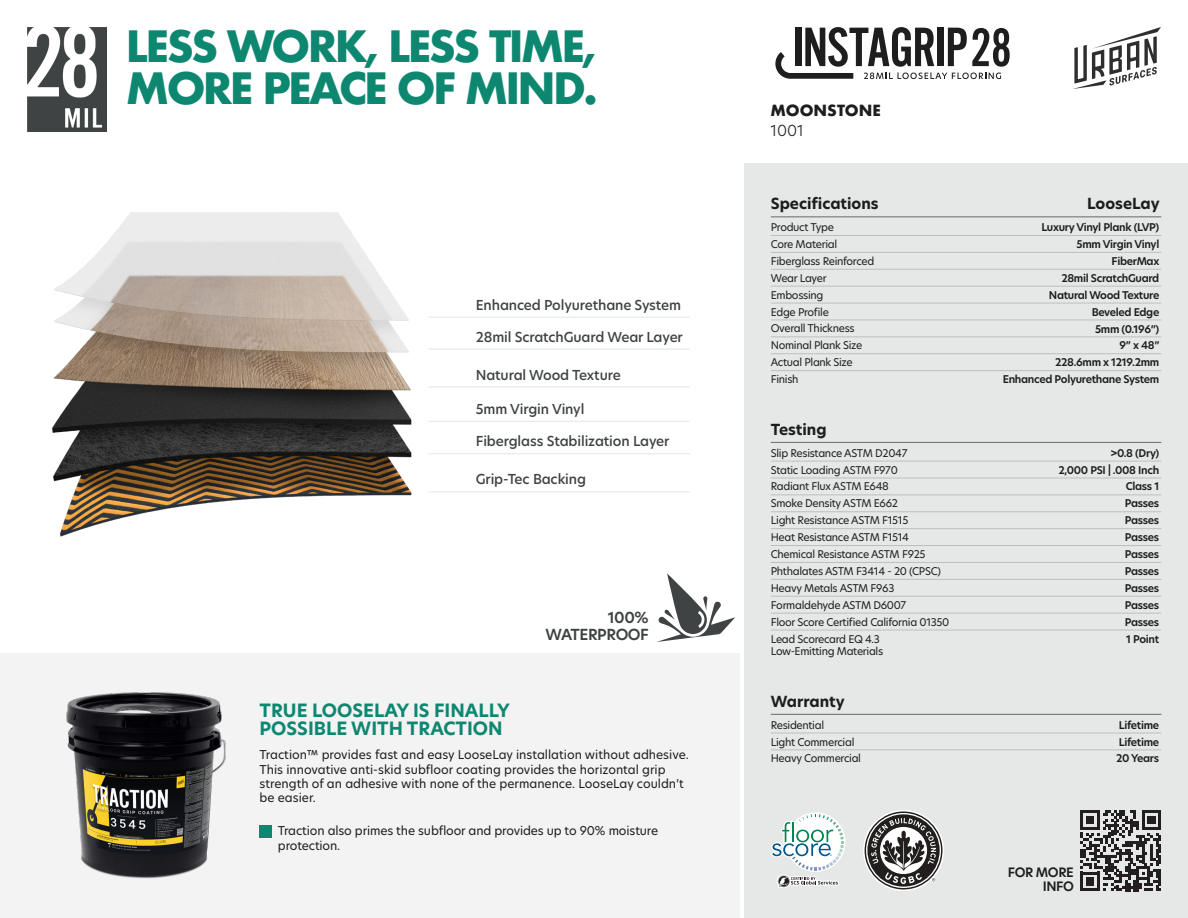
<style>
.page{position:relative;width:1188px;height:918px;background:#fff}
.page>*{position:absolute;margin:0;border:0;box-sizing:border-box;transform-origin:0 0}
.t1{font:700 42px/42px "Futura";letter-spacing:-.065em;color:#0e8771}
.t2{font:700 18px/18px "New Hero";color:#0e8771}
.t3{font:700 15px "New Hero";color:#1c1d1c}
.t4{font:600 15px/16.5px "New Hero";letter-spacing:-.03em;color:#3e4242;text-align:right}
.t5{font:700 15px "Futura";color:#1c1d1c}
.t6{font:300 15px "New Hero";color:#1c1d1c}
.t7{font:500 13.5px "New Hero";letter-spacing:-.01em;color:#3e4242}
.t8{font:600 12.75px/13.5px "New Hero";letter-spacing:-.03em;color:#1c1d1c;text-align:right}
.t9{font:12px/14.4px "New Hero";color:#1c1d1c}
.t10{font:10.5px/16.8px "New Hero";letter-spacing:-.03em;color:#1c1d1c}
.t11{font:600 10.5px/16.8px "New Hero";letter-spacing:-.03em;color:#1c1d1c}
</style>
<div class="page">
<img style="left:52px;top:212px;width:360px;height:325px">
<div style="left:744px;top:164px;width:444px;height:754px;background:#e5e8e7"></div>
<svg style="left:1080px;top:810px;width:81px;height:81px"></svg>
<div style="left:0;top:653px;width:740px;height:265px;background:#f3f3f3"></div>
<hr style="left:771px;top:714px;width:390px;height:1px;background:#75757a">
<hr style="left:771px;top:733px;width:390px;height:1px;background:#bfbebe">
<hr style="left:771px;top:749px;width:390px;height:1px;background:#bfbebe">
<hr style="left:771px;top:216px;width:390px;height:1px;background:#75757a">
<hr style="left:771px;top:235px;width:390px;height:1px;background:#bfbebe">
<hr style="left:771px;top:252px;width:390px;height:1px;background:#bfbebe">
<hr style="left:771px;top:269px;width:390px;height:1px;background:#bfbebe">
<hr style="left:771px;top:286px;width:390px;height:1px;background:#bfbebe">
<hr style="left:771px;top:303px;width:390px;height:1px;background:#bfbebe">
<hr style="left:771px;top:320px;width:390px;height:1px;background:#bfbebe">
<hr style="left:771px;top:336px;width:390px;height:1px;background:#bfbebe">
<hr style="left:771px;top:353px;width:390px;height:1px;background:#bfbebe">
<hr style="left:771px;top:370px;width:390px;height:1px;background:#bfbebe">
<hr style="left:771px;top:442px;width:390px;height:1px;background:#75757a">
<hr style="left:771px;top:461px;width:390px;height:1px;background:#bfbebe">
<hr style="left:771px;top:478px;width:390px;height:1px;background:#bfbebe">
<hr style="left:771px;top:494px;width:390px;height:1px;background:#bfbebe">
<hr style="left:771px;top:511px;width:390px;height:1px;background:#bfbebe">
<hr style="left:771px;top:528px;width:390px;height:1px;background:#bfbebe">
<hr style="left:771px;top:545px;width:390px;height:1px;background:#bfbebe">
<hr style="left:771px;top:562px;width:390px;height:1px;background:#bfbebe">
<hr style="left:771px;top:579px;width:390px;height:1px;background:#bfbebe">
<hr style="left:771px;top:596px;width:390px;height:1px;background:#bfbebe">
<hr style="left:771px;top:613px;width:390px;height:1px;background:#bfbebe">
<hr style="left:771px;top:630px;width:390px;height:1px;background:#bfbebe">
<img style="left:66px;top:692px;width:160px;height:187px">
<div style="left:260px;top:826px;width:12px;height:12px;background:#0e8771"></div>
<svg style="left:1073px;top:27px;width:88px;height:62px"></svg>
<svg style="left:863px;top:810px;width:81px;height:81px"></svg>
<hr style="left:428px;top:317px;width:261px;height:1px;background:#e5e8e7">
<hr style="left:428px;top:348px;width:261px;height:2px;background:#e5e8e7">
<hr style="left:428px;top:386px;width:261px;height:2px;background:#e5e8e7">
<hr style="left:428px;top:421px;width:261px;height:1px;background:#e5e8e7">
<hr style="left:428px;top:453px;width:261px;height:1px;background:#e5e8e7">
<hr style="left:428px;top:491px;width:261px;height:1px;background:#e5e8e7">
<svg style="left:771px;top:812px;width:75px;height:76px"></svg>
<svg style="left:656px;top:573px;width:79px;height:69px"></svg>
<img style="left:27px;top:27px;width:79px;height:104px">
<svg style="left:775px;top:27px;width:235px;height:52px"></svg>
<h1 class="t1" style="left:126px;top:25px;width:473px">LESS WORK, LESS TIME,<br>MORE PEACE OF MIND.</h1>
<p class="t7" style="left:476px;top:296px;width:207px">Enhanced Polyurethane System</p>
<p class="t7" style="left:476px;top:328px;width:209px">28mil ScratchGuard Wear Layer</p>
<p class="t7" style="left:476px;top:365px;width:146px">Natural Wood Texture</p>
<p class="t7" style="left:476px;top:400px;width:110px">5mm Virgin Vinyl</p>
<p class="t7" style="left:476px;top:432px;width:195px">Fiberglass Stabilization Layer</p>
<p class="t7" style="left:476px;top:470px;width:112px">Grip-Tec Backing</p>
<h2 class="t2" style="left:260px;top:701px;width:252px">TRUE LOOSELAY IS FINALLY<br>POSSIBLE WITH TRACTION</h2>
<h3 class="t4" style="left:546px;top:609px;width:105px">100%<br>WATERPROOF</h3>
<p class="t9" style="left:260px;top:747px;width:431px">Traction™ provides fast and easy LooseLay installation without adhesive.<br>This innovative anti-skid subfloor coating provides the horizontal grip strength of an adhesive with none of the permanence. LooseLay couldn’t be easier.</p>
<p class="t9" style="left:278px;top:824px;width:382px">Traction also primes the subfloor and provides up to 90% moisture protection.</p>
<h3 class="t5" style="left:770px;top:100px;width:112px">MOONSTONE</h3>
<h3 class="t6" style="left:770px;top:120px;width:35px">1001</h3>
<h3 class="t3" style="left:771px;top:194px;width:109px">Specifications</h3>
<h3 class="t3" style="left:1087px;top:194px;width:74px">LooseLay</h3>
<p class="t10" style="left:771px;top:219px;width:65px">Product Type</p>
<p class="t11" style="left:1041px;top:219px;width:120px">Luxury Vinyl Plank (LVP)</p>
<p class="t10" style="left:771px;top:236px;width:68px">Core Material</p>
<p class="t11" style="left:1077px;top:236px;width:84px">5mm Virgin Vinyl</p>
<p class="t10" style="left:771px;top:252px;width:105px">Fiberglass Reinforced</p>
<p class="t11" style="left:1112px;top:253px;width:49px">FiberMax</p>
<p class="t10" style="left:771px;top:269px;width:57px">Wear Layer</p>
<p class="t11" style="left:1061px;top:269px;width:100px">28mil ScratchGuard</p>
<p class="t10" style="left:771px;top:286px;width:54px">Embossing</p>
<p class="t11" style="left:1049px;top:286px;width:112px">Natural Wood Texture</p>
<p class="t10" style="left:771px;top:303px;width:60px">Edge Profile</p>
<p class="t11" style="left:1092px;top:303px;width:69px">Beveled Edge</p>
<p class="t10" style="left:771px;top:320px;width:93px">Overall Thickness<br>Nominal Plank Size</p>
<p class="t11" style="left:1095px;top:321px;width:66px">5mm (0.196”)</p>
<p class="t11" style="left:1120px;top:337px;width:41px">9” x 48”</p>
<p class="t10" style="left:771px;top:354px;width:83px">Actual Plank Size</p>
<p class="t11" style="left:1055px;top:354px;width:106px">228.6mm x 1219.2mm</p>
<p class="t10" style="left:771px;top:371px;width:29px">Finish</p>
<p class="t11" style="left:1003px;top:371px;width:158px">Enhanced Polyurethane System</p>
<h3 class="t3" style="left:771px;top:419px;width:57px">Testing</h3>
<p class="t10" style="left:771px;top:444px;width:138px">Slip Resistance ASTM D2047</p>
<p class="t11" style="left:1110px;top:444px;width:50px">&gt;0.8 (Dry)</p>
<p class="t10" style="left:771px;top:461px;width:129px">Static Loading ASTM F970</p>
<p class="t11" style="left:1059px;top:461px;width:102px">2,000 PSI | .008 Inch</p>
<p class="t10" style="left:771px;top:478px;width:120px">Radiant Flux ASTM E648</p>
<p class="t11" style="left:1126px;top:478px;width:35px">Class 1</p>
<p class="t10" style="left:771px;top:495px;width:129px">Smoke Density ASTM E662</p>
<p class="t11" style="left:1125px;top:495px;width:36px">Passes</p>
<p class="t10" style="left:771px;top:512px;width:139px">Light Resistance ASTM F1515</p>
<p class="t11" style="left:1125px;top:512px;width:36px">Passes</p>
<p class="t10" style="left:771px;top:529px;width:140px">Heat Resistance ASTM F1514</p>
<p class="t11" style="left:1125px;top:529px;width:36px">Passes</p>
<p class="t10" style="left:771px;top:546px;width:156px">Chemical Resistance ASTM F925</p>
<p class="t11" style="left:1125px;top:546px;width:36px">Passes</p>
<p class="t10" style="left:771px;top:563px;width:172px">Phthalates ASTM F3414 - 20 (CPSC)</p>
<p class="t11" style="left:1125px;top:563px;width:36px">Passes</p>
<p class="t10" style="left:771px;top:579px;width:125px">Heavy Metals ASTM F963</p>
<p class="t11" style="left:1125px;top:580px;width:36px">Passes</p>
<p class="t10" style="left:771px;top:596px;width:137px">Formaldehyde ASTM D6007</p>
<p class="t11" style="left:1125px;top:596px;width:36px">Passes<br>Passes</p>
<p class="t10" style="left:771px;top:632px;width:114px;line-height:12.6px">Lead Scorecard EQ 4.3<br>Low-Emitting Materials</p>
<p class="t11" style="left:1126px;top:630px;width:35px">1 Point</p>
<p class="t10" style="left:771px;top:613px;width:180px">Floor Score Certified California 01350</p>
<h3 class="t3" style="left:771px;top:691px;width:75px">Warranty</h3>
<p class="t10" style="left:771px;top:716px;width:55px">Residential</p>
<p class="t11" style="left:1119px;top:716px;width:42px">Lifetime</p>
<p class="t10" style="left:771px;top:733px;width:85px">Light Commercial</p>
<p class="t11" style="left:1119px;top:733px;width:42px">Lifetime</p>
<p class="t10" style="left:771px;top:750px;width:92px">Heavy Commercial</p>
<p class="t11" style="left:1116px;top:750px;width:45px">20 Years</p>
<p class="t8" style="left:1008px;top:866px;width:68px">FOR MORE<br>INFO</p>
</div>
